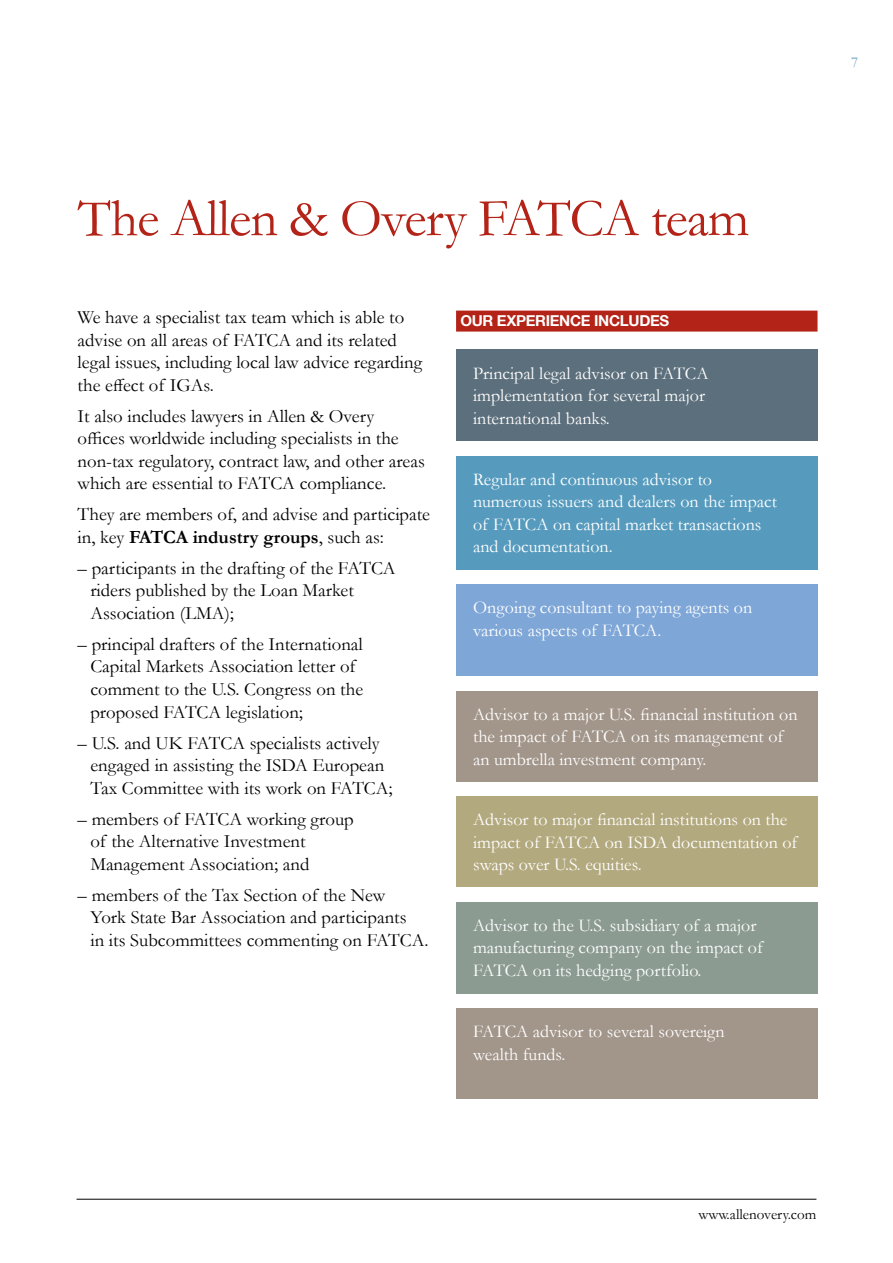
<style>
.page{position:relative;width:893px;height:1263px;background:#fff}
.page>*{position:absolute;margin:0;border:0;box-sizing:border-box;transform-origin:0 0}
.t1{font:54px "Garamond AO";letter-spacing:-.02em;color:#b32317}
.t2{font:18.75px/22.5px "Garamond AO";color:#000}
.t3{font:18px/22.5px "Garamond AO";color:#fff}
.t4{font:700 15px "Helvetica Neue LT Com";letter-spacing:-.02em;color:#fff}
.t5{font:15px "Garamond AO";color:#000}
.t6{font:15px "Garamond AO";color:#569bbe}
.s1{font-weight:700}
</style>
<div class="page">
<div style="left:456px;top:350px;width:361px;height:91px;background:#5c6f7c"></div>
<div style="left:456px;top:456px;width:361px;height:114px;background:#569bbe"></div>
<div style="left:456px;top:585px;width:361px;height:91px;background:#7ea6d7"></div>
<div style="left:456px;top:691px;width:361px;height:90px;background:#a2958a"></div>
<div style="left:456px;top:796px;width:361px;height:91px;background:#b3a97e"></div>
<div style="left:456px;top:902px;width:361px;height:91px;background:#8b9b92"></div>
<div style="left:456px;top:311px;width:361px;height:21px;background:#b32317"></div>
<div style="left:456px;top:1008px;width:361px;height:91px;background:#a2958a"></div>
<hr style="left:77px;top:1199px;width:739px;height:1px;background:#000">
<p class="t6" style="left:851px;top:52px;width:9px">7</p>
<h1 class="t1" style="left:78px;top:182px;width:673px">The Allen &amp; Overy FATCA team</h1>
<p class="t2" style="left:78px;top:306px;width:346px">We have a specialist tax team which is able to advise on all areas of FATCA and its related legal issues, including local law advice regarding the effect of IGAs.</p>
<p class="t2" style="left:78px;top:404px;width:349px">It also includes lawyers in Allen &amp; Overy offices worldwide including specialists in the non-tax regulatory, contract law, and other areas which are essential to FATCA compliance.</p>
<p class="t2" style="left:78px;top:503px;width:354px">They are members of, and advise and participate in, key <span class="s1">FATCA industry groups</span>, such as:</p>
<p class="t2" style="left:90px;top:556px;width:307px;text-indent:-13px">– participants in the drafting of the FATCA riders published by the Loan Market<br>Association (LMA);</p>
<p class="t2" style="left:90px;top:632px;width:274px;text-indent:-13px">– principal drafters of the International Capital Markets Association letter of comment to the U.S. Congress on the proposed FATCA legislation;</p>
<p class="t2" style="left:90px;top:731px;width:304px;text-indent:-13px">– U.S. and UK FATCA specialists actively engaged in assisting the ISDA European<br>Tax Committee with its work on FATCA;</p>
<p class="t2" style="left:90px;top:807px;width:265px;text-indent:-13px">– members of FATCA working group of the Alternative Investment<br>Management Association; and</p>
<p class="t2" style="left:90px;top:883px;width:340px;text-indent:-13px">– members of the Tax Section of the New<br>York State Bar Association and participants<br>in its Subcommittees commenting on FATCA.</p>
<p class="t4" style="left:460px;top:311px;width:210px">OUR EXPERIENCE INCLUDES</p>
<p class="t3" style="left:473px;top:361px;width:237px">Principal legal advisor on FATCA implementation for several major international banks.</p>
<p class="t3" style="left:473px;top:467px;width:305px">Regular and continuous advisor to numerous issuers and dealers on the impact of FATCA on capital market transactions and documentation.</p>
<p class="t3" style="left:473px;top:596px;width:281px">Ongoing consultant to paying agents on various aspects of FATCA.</p>
<p class="t3" style="left:473px;top:702px;width:326px">Advisor to a major U.S. financial institution on the impact of FATCA on its management of an umbrella investment company.</p>
<p class="t3" style="left:473px;top:808px;width:326px">Advisor to major financial institutions on the impact of FATCA on ISDA documentation of swaps over U.S. equities.</p>
<p class="t3" style="left:473px;top:913px;width:291px">Advisor to the U.S. subsidiary of a major manufacturing company on the impact of<br>FATCA on its hedging portfolio.</p>
<p class="t3" style="left:473px;top:1020px;width:253px">FATCA advisor to several sovereign wealth funds.</p>
<p class="t5" style="left:698px;top:1204px;width:120px">www.allenovery.com</p>
</div>
